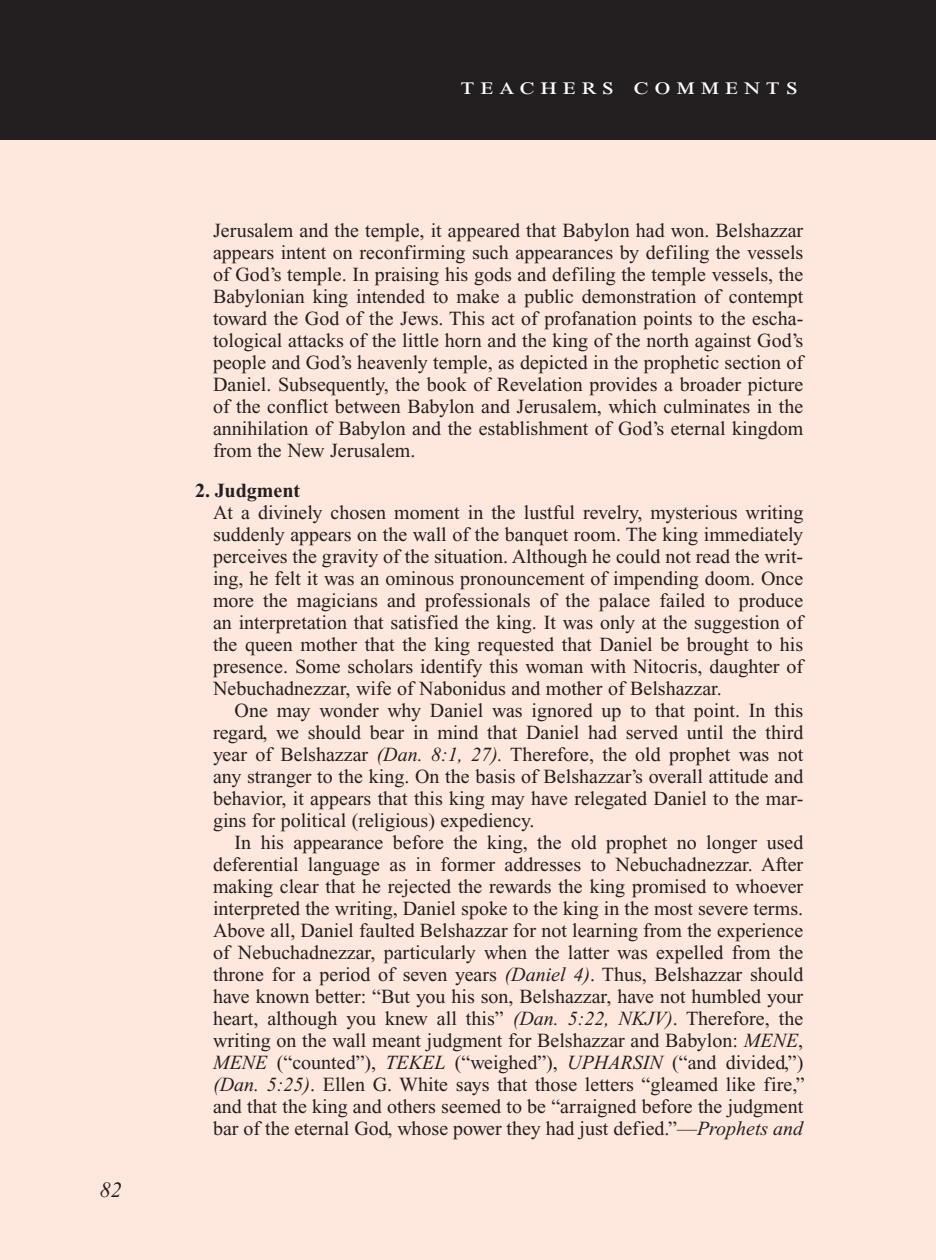
<style>
.page{position:relative;width:936px;height:1260px;background:#fff}
.page>*{position:absolute;margin:0;border:0;box-sizing:border-box;transform-origin:0 0}
.Teachers_Comments_He{font:24px "Times New Roman PS Std";letter-spacing:.2em;color:#fff;scale:1.2 1}
.PageNumbers{font:italic 22px "Times New Roman PS Std";color:#231f20}
.Objectives_Body_Text{font:20px/22px "Times New Roman PS Std";color:#231f20;text-align:justify}
.Objectives_Body_Text-2{font:700 20px "Times New Roman PS Std";color:#231f20}
.s1{font-style:italic}
</style>
<div class="page">
<div style="left:0;top:134px;width:936px;height:1126px;background:#fee7dd"></div>
<div style="left:0;top:0;width:936px;height:140px;background:#231f20"></div>
<p class="PageNumbers" style="left:100px;top:1178px;width:23px">82</p>
<p class="Teachers_Comments_He" style="left:461px;top:73px;width:283px">teachers comments</p>
<p class="Objectives_Body_Text" style="left:213px;top:219px;width:592px;text-align:left">Jerusalem and the temple, it appeared that Babylon had won. Belshazzar appears intent on reconfirming such appearances by defiling the vessels of God’s temple. In praising his gods and defiling the temple vessels, the Babylonian king intended to make a public demonstration of contempt toward the God of the Jews. This act of profanation points to the escha&shy;tological attacks of the little horn and the king of the north against God’s people and God’s heavenly temple, as depicted in the prophetic section of Daniel. Subsequently, the book of Revelation provides a broader picture of the conflict between Babylon and Jerusalem, which culminates in the annihilation of Babylon and the establishment of God’s eternal kingdom from the New Jerusalem.</p>
<p class="Objectives_Body_Text-2" style="left:195px;top:479px;width:107px">2. Judgment</p>
<p class="Objectives_Body_Text" style="left:213px;top:501px;width:592px">At a divinely chosen moment in the lustful revelry, mysterious writing suddenly appears on the wall of the banquet room. The king immediately perceives the gravity of the situation. Although he could not read the writ&shy;ing, he felt it was an ominous pronouncement of impending doom. Once more the magicians and professionals of the palace failed to produce an interpretation that satisfied the king. It was only at the suggestion of the queen mother that the king requested that Daniel be brought to his presence. Some scholars identify this woman with Nitocris, daughter of Nebuchadnezzar, wife of Nabonidus and mother of Belshazzar.</p>
<p class="Objectives_Body_Text" style="left:213px;top:699px;width:592px;text-indent:22px">One may wonder why Daniel was ignored up to that point. In this regard, we should bear in mind that Daniel had served until the third year of Belshazzar <span class="s1">(Dan. 8:1, 27).</span> Therefore, the old prophet was not any stranger to the king. On the basis of Belshazzar’s overall attitude and behavior, it appears that this king may have relegated Daniel to the mar&shy;gins for political (religious) expediency.</p>
<p class="Objectives_Body_Text" style="left:213px;top:831px;width:593px;text-indent:22px">In his appearance before the king, the old prophet no longer used deferential language as in former addresses to Nebuchadnezzar. After making clear that he rejected the rewards the king promised to whoever interpreted the writing, Daniel spoke to the king in the most severe terms.<br>Above all, Daniel faulted Belshazzar for not learning from the experience of Nebuchadnezzar, particularly when the latter was expelled from the throne for a period of seven years <span class="s1">(Daniel 4)</span>. Thus, Belshazzar should have known better: “But you his son, Belshazzar, have not humbled your heart, although you knew all this” <span class="s1">(Dan. 5:22, NKJV)</span>. Therefore, the writing on the wall meant judgment for Belshazzar and Babylon: <span class="s1">MENE</span>, <span class="s1">MENE</span> (“counted”), <span class="s1">TEKEL</span> (“weighed”), <span class="s1">UPHARSIN</span> (“and divided,”) <span class="s1">(Dan. 5:25)</span>. Ellen G. White says that those letters “gleamed like fire,” and that the king and others seemed to be “arraigned before the judgment bar of the eternal God, whose power they had just defied.”—<span class="s1">Prophets and</span></p>
</div>
